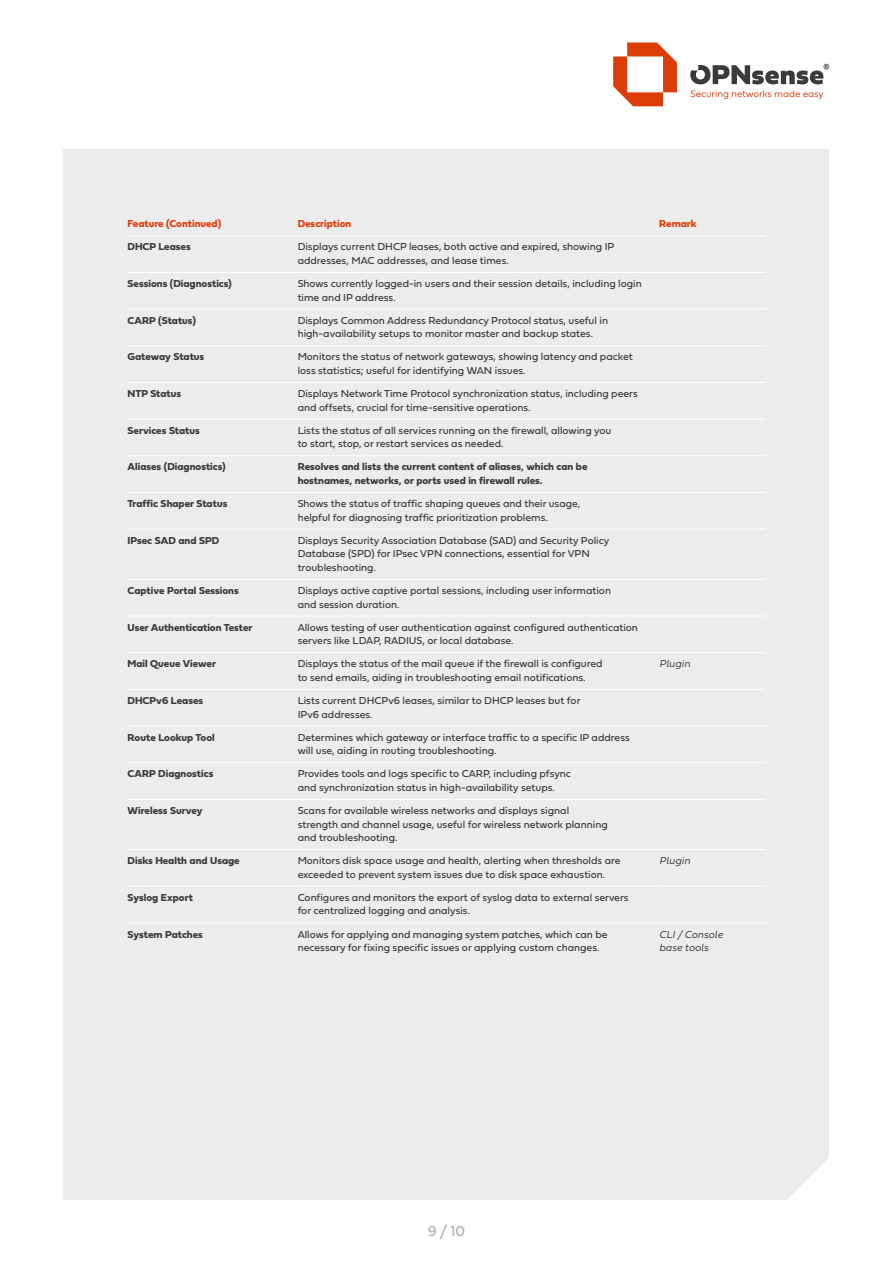
<style>
.page{position:relative;width:893px;height:1263px;background:#fff}
.page>*{position:absolute;margin:0;border:0;box-sizing:border-box;transform-origin:0 0}
.t1{font:15px "Fieldwork Geo Regular";color:#b1b2b3}
.t2{font:10.5px/13.5px "Fieldwork Geo Regular";color:#3a3a39}
.t3{font:10.5px/13.5px "Fieldwork Geo Bold";color:#3a3a39}
.t4{font:10.5px "Fieldwork Geo Bold";color:#de3c07}
.t5{font:italic 300 10.5px/13.5px "Fieldwork";color:#3a3a39}
</style>
<div class="page">
<div style="left:64px;top:149px;width:765px;height:1050px;background:#ececec"></div>
<svg style="left:788px;top:1158px;width:41px;height:41px"></svg>
<svg style="left:613px;top:43px;width:64px;height:63px"></svg>
<svg style="left:691px;top:90px;width:132px;height:9px"></svg>
<svg style="left:690px;top:64px;width:139px;height:20px"></svg>
<hr style="left:128px;top:235px;width:170px;height:1px;background:#fff">
<hr style="left:298px;top:235px;width:361px;height:1px;background:#fff">
<hr style="left:659px;top:235px;width:106px;height:1px;background:#fff">
<hr style="left:128px;top:272px;width:170px;height:1px;background:#fff">
<hr style="left:298px;top:272px;width:361px;height:1px;background:#fff">
<hr style="left:659px;top:272px;width:106px;height:1px;background:#fff">
<hr style="left:128px;top:309px;width:170px;height:1px;background:#fff">
<hr style="left:298px;top:309px;width:361px;height:1px;background:#fff">
<hr style="left:659px;top:309px;width:106px;height:1px;background:#fff">
<hr style="left:128px;top:345px;width:170px;height:1px;background:#fff">
<hr style="left:298px;top:345px;width:361px;height:1px;background:#fff">
<hr style="left:659px;top:345px;width:106px;height:1px;background:#fff">
<hr style="left:128px;top:382px;width:170px;height:1px;background:#fff">
<hr style="left:298px;top:382px;width:361px;height:1px;background:#fff">
<hr style="left:659px;top:382px;width:106px;height:1px;background:#fff">
<hr style="left:128px;top:419px;width:170px;height:1px;background:#fff">
<hr style="left:298px;top:419px;width:361px;height:1px;background:#fff">
<hr style="left:659px;top:419px;width:106px;height:1px;background:#fff">
<hr style="left:128px;top:455px;width:170px;height:1px;background:#fff">
<hr style="left:298px;top:455px;width:361px;height:1px;background:#fff">
<hr style="left:659px;top:455px;width:106px;height:1px;background:#fff">
<hr style="left:128px;top:492px;width:170px;height:1px;background:#fff">
<hr style="left:298px;top:492px;width:361px;height:1px;background:#fff">
<hr style="left:659px;top:492px;width:106px;height:1px;background:#fff">
<hr style="left:128px;top:529px;width:170px;height:1px;background:#fff">
<hr style="left:298px;top:529px;width:361px;height:1px;background:#fff">
<hr style="left:659px;top:529px;width:106px;height:1px;background:#fff">
<hr style="left:128px;top:579px;width:170px;height:1px;background:#fff">
<hr style="left:298px;top:579px;width:361px;height:1px;background:#fff">
<hr style="left:659px;top:579px;width:106px;height:1px;background:#fff">
<hr style="left:128px;top:616px;width:170px;height:1px;background:#fff">
<hr style="left:298px;top:616px;width:361px;height:1px;background:#fff">
<hr style="left:659px;top:616px;width:106px;height:1px;background:#fff">
<hr style="left:128px;top:652px;width:170px;height:1px;background:#fff">
<hr style="left:298px;top:652px;width:361px;height:1px;background:#fff">
<hr style="left:659px;top:652px;width:106px;height:1px;background:#fff">
<hr style="left:128px;top:689px;width:170px;height:1px;background:#fff">
<hr style="left:298px;top:689px;width:361px;height:1px;background:#fff">
<hr style="left:659px;top:689px;width:106px;height:1px;background:#fff">
<hr style="left:128px;top:726px;width:170px;height:1px;background:#fff">
<hr style="left:298px;top:726px;width:361px;height:1px;background:#fff">
<hr style="left:659px;top:726px;width:106px;height:1px;background:#fff">
<hr style="left:128px;top:762px;width:170px;height:1px;background:#fff">
<hr style="left:298px;top:762px;width:361px;height:1px;background:#fff">
<hr style="left:659px;top:762px;width:106px;height:1px;background:#fff">
<hr style="left:128px;top:799px;width:170px;height:1px;background:#fff">
<hr style="left:298px;top:799px;width:361px;height:1px;background:#fff">
<hr style="left:659px;top:799px;width:106px;height:1px;background:#fff">
<hr style="left:128px;top:849px;width:170px;height:1px;background:#fff">
<hr style="left:298px;top:849px;width:361px;height:1px;background:#fff">
<hr style="left:659px;top:849px;width:106px;height:1px;background:#fff">
<hr style="left:128px;top:886px;width:170px;height:1px;background:#fff">
<hr style="left:298px;top:886px;width:361px;height:1px;background:#fff">
<hr style="left:659px;top:886px;width:106px;height:1px;background:#fff">
<hr style="left:128px;top:922px;width:170px;height:1px;background:#fff">
<hr style="left:298px;top:922px;width:361px;height:1px;background:#fff">
<hr style="left:659px;top:922px;width:106px;height:1px;background:#fff">
<p class="t4" style="left:128px;top:215px;width:95px">Feature (Continued)</p>
<p class="t4" style="left:298px;top:215px;width:55px">Description</p>
<p class="t4" style="left:659px;top:215px;width:39px">Remark</p>
<p class="t3" style="left:128px;top:240px;width:65px">DHCP Leases</p>
<p class="t2" style="left:298px;top:240px;width:318px">Displays current DHCP leases, both active and expired, showing IP addresses, MAC addresses, and lease times.</p>
<p class="t3" style="left:128px;top:276px;width:106px">Sessions (Diagnostics)</p>
<p class="t2" style="left:298px;top:276px;width:346px">Shows currently logged-in users and their session details, including login time and IP address.</p>
<p class="t3" style="left:128px;top:313px;width:70px">CARP (Status)</p>
<p class="t2" style="left:298px;top:313px;width:312px">Displays Common Address Redundancy Protocol status, useful in high-availability setups to monitor master and backup states.</p>
<p class="t3" style="left:128px;top:350px;width:78px">Gateway Status</p>
<p class="t2" style="left:298px;top:350px;width:337px">Monitors the status of network gateways, showing latency and packet loss statistics; useful for identifying WAN issues.</p>
<p class="t3" style="left:128px;top:386px;width:55px">NTP Status</p>
<p class="t2" style="left:298px;top:386px;width:342px">Displays Network Time Protocol synchronization status, including peers and offsets, crucial for time-sensitive operations.</p>
<p class="t3" style="left:128px;top:423px;width:74px">Services Status</p>
<p class="t2" style="left:298px;top:423px;width:315px">Lists the status of all services running on the firewall, allowing you to start, stop, or restart services as needed.</p>
<p class="t3" style="left:128px;top:460px;width:100px">Aliases (Diagnostics)</p>
<p class="t3" style="left:298px;top:460px;width:291px">Resolves and lists the current content of aliases, which can be hostnames, networks, or ports used in firewall rules.</p>
<p class="t3" style="left:128px;top:496px;width:101px">Traffic Shaper Status</p>
<p class="t2" style="left:298px;top:496px;width:284px">Shows the status of traffic shaping queues and their usage, helpful for diagnosing traffic prioritization problems.</p>
<p class="t3" style="left:128px;top:533px;width:93px">IPsec SAD and SPD</p>
<p class="t2" style="left:298px;top:533px;width:313px">Displays Security Association Database (SAD) and Security Policy<br>Database (SPD) for IPsec VPN connections, essential for VPN troubleshooting.</p>
<p class="t3" style="left:128px;top:583px;width:113px">Captive Portal Sessions</p>
<p class="t2" style="left:298px;top:583px;width:315px">Displays active captive portal sessions, including user information and session duration.</p>
<p class="t3" style="left:128px;top:620px;width:127px">User Authentication Tester</p>
<p class="t2" style="left:298px;top:620px;width:342px">Allows testing of user authentication against configured authentication servers like LDAP, RADIUS, or local database.</p>
<p class="t3" style="left:128px;top:657px;width:90px">Mail Queue Viewer</p>
<p class="t2" style="left:298px;top:657px;width:307px">Displays the status of the mail queue if the firewall is configured to send emails, aiding in troubleshooting email notifications.</p>
<p class="t5" style="left:659px;top:656px;width:33px">Plugin</p>
<p class="t3" style="left:128px;top:693px;width:77px">DHCPv6 Leases</p>
<p class="t2" style="left:298px;top:693px;width:284px">Lists current DHCPv6 leases, similar to DHCP leases but for<br>IPv6 addresses.</p>
<p class="t3" style="left:128px;top:730px;width:89px">Route Lookup Tool</p>
<p class="t2" style="left:298px;top:730px;width:334px">Determines which gateway or interface traffic to a specific IP address will use, aiding in routing troubleshooting.</p>
<p class="t3" style="left:128px;top:767px;width:87px">CARP Diagnostics</p>
<p class="t2" style="left:298px;top:767px;width:275px">Provides tools and logs specific to CARP, including pfsync and synchronization status in high-availability setups.</p>
<p class="t3" style="left:128px;top:803px;width:77px">Wireless Survey</p>
<p class="t2" style="left:298px;top:803px;width:312px">Scans for available wireless networks and displays signal strength and channel usage, useful for wireless network planning and troubleshooting.</p>
<p class="t3" style="left:128px;top:853px;width:114px">Disks Health and Usage</p>
<p class="t2" style="left:298px;top:853px;width:324px">Monitors disk space usage and health, alerting when thresholds are exceeded to prevent system issues due to disk space exhaustion.</p>
<p class="t5" style="left:659px;top:853px;width:33px">Plugin</p>
<p class="t3" style="left:128px;top:890px;width:67px">Syslog Export</p>
<p class="t2" style="left:298px;top:890px;width:332px">Configures and monitors the export of syslog data to external servers for centralized logging and analysis.</p>
<p class="t3" style="left:128px;top:927px;width:77px">System Patches</p>
<p class="t2" style="left:298px;top:927px;width:311px">Allows for applying and managing system patches, which can be necessary for fixing specific issues or applying custom changes.</p>
<p class="t5" style="left:659px;top:927px;width:65px">CLI / Console base tools</p>
<h1 class="t1" style="left:428px;top:1219px;width:39px">9 / 10</h1>
</div>
